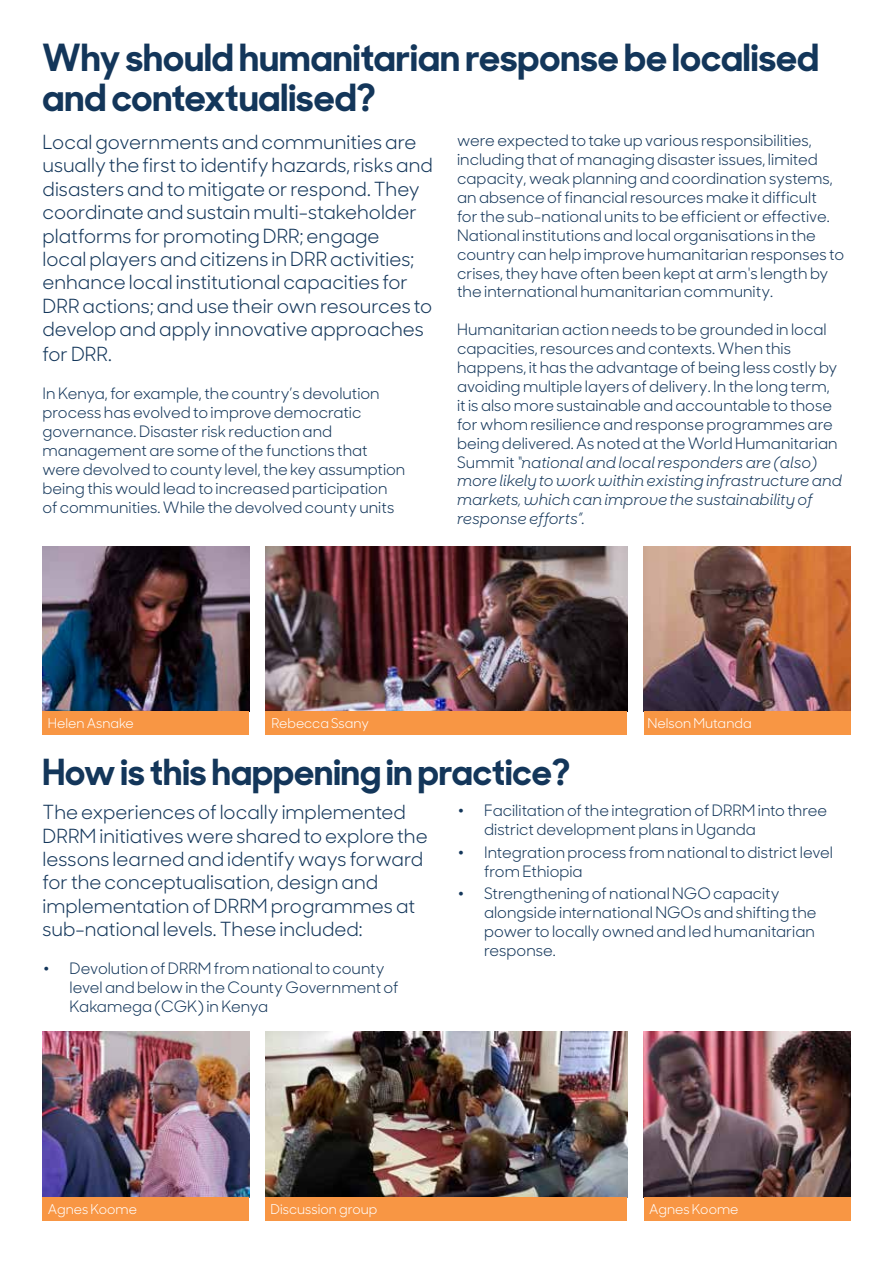
<style>
.page{position:relative;width:893px;height:1263px;background:#fff}
.page>*{position:absolute;margin:0;border:0;box-sizing:border-box;transform-origin:0 0}
.t1{font:700 37.5px/40.5px "Sharp Sans No 1";color:#13365a}
.t2{font:700 36px "Sharp Sans No 1";color:#13365a}
.t3{font:19.5px/23.4px "Sharp Sans No 1";color:#13365a}
.t4{font:15.75px/18.9px "Sharp Sans No 1";color:#13365a}
.t5{font:13.5px "Sharp Sans No 1";color:#fff}
.s1{font-style:italic}
.s2{font-family:"Gill Sans MT Std";font-weight:300}
</style>
<div class="page">
<img style="left:43px;top:546px;width:206px;height:165px">
<img style="left:266px;top:546px;width:361px;height:165px">
<img style="left:644px;top:546px;width:206px;height:165px">
<img style="left:43px;top:1032px;width:206px;height:165px">
<img style="left:266px;top:1032px;width:361px;height:165px">
<img style="left:644px;top:1032px;width:206px;height:165px">
<div style="left:43px;top:711px;width:206px;height:24px;background:#f89644"></div>
<div style="left:644px;top:711px;width:206px;height:24px;background:#f89644"></div>
<div style="left:266px;top:711px;width:361px;height:24px;background:#f89644"></div>
<div style="left:43px;top:1197px;width:206px;height:23px;background:#f89644"></div>
<div style="left:266px;top:1197px;width:361px;height:23px;background:#f89644"></div>
<div style="left:644px;top:1197px;width:206px;height:23px;background:#f89644"></div>
<h1 class="t1" style="left:43px;top:33px;width:778px">Why should humanitarian response be localised and contextualised?</h1>
<p class="t3" style="left:43px;top:129px;width:392px">Local governments and communities are usually the first to identify hazards, risks and disasters and to mitigate or respond. They coordinate and sustain multi-stakeholder platforms for promoting DRR; engage<br>local players and citizens in DRR activities; enhance local institutional capacities for DRR actions; and use their own resources to develop and apply innovative approaches</p>
<p class="t3" style="left:43px;top:341px;width:71px">for DRR.</p>
<p class="t4" style="left:43px;top:383px;width:364px">In Kenya, for example, the country’s devolution process has evolved to improve democratic governance. Disaster risk reduction and management are some of the functions that were devolved to county level, the key assumption being this would lead to increased participation of communities. While the devolved county units</p>
<p class="t4" style="left:457px;top:130px;width:388px">were expected to take up various responsibilities, including that of managing disaster issues, limited capacity, weak planning and coordination systems, an absence of financial resources make it difficult<br>for the sub-national units to be efficient or effective.<br>National institutions and local organisations in the country can help improve humanitarian responses to crises, they have often been kept at arm's length by the international humanitarian community.</p>
<p class="t4" style="left:457px;top:319px;width:387px">Humanitarian action needs to be grounded in local capacities, resources and contexts. When this happens, it has the advantage of being less costly by avoiding multiple layers of delivery. In the long term, it is also more sustainable and accountable to those for whom resilience and response programmes are being delivered. As noted at the World Humanitarian Summit <span class="s1">“national and local responders are (also) more likely to work within existing infrastructure and markets, which can improve the sustainability of response efforts”.</span></p>
<p class="t5" style="left:48px;top:713px;width:88px">Helen Asnake</p>
<p class="t5" style="left:271px;top:713px;width:99px">Rebecca Ssany</p>
<p class="t5" style="left:648px;top:713px;width:106px">Nelson Mutanda</p>
<h2 class="t2" style="left:43px;top:742px;width:529px">How is this happening in practice?</h2>
<p class="t3" style="left:43px;top:799px;width:387px">The experiences of locally implemented DRRM initiatives were shared to explore the lessons learned and identify ways forward for the conceptualisation, design and implementation of DRRM programmes at sub-national levels. These included:</p>
<p class="t4" style="left:70px;top:958px;width:330px;text-indent:-27px"><span class="s2">•</span> Devolution of DRRM from national to county level and below in the County Government of<br>Kakamega (CGK) in Kenya</p>
<p class="t4" style="left:484px;top:800px;width:345px;text-indent:-27px"><span class="s2">•</span> Facilitation of the integration of DRRM into three district development plans in Uganda</p>
<p class="t4" style="left:484px;top:841px;width:350px;text-indent:-27px"><span class="s2">•</span> Integration process from national to district level from Ethiopia</p>
<p class="t4" style="left:484px;top:883px;width:334px;text-indent:-27px"><span class="s2">•</span> Strengthening of national NGO capacity alongside international NGOs and shifting the power to locally owned and led humanitarian response.</p>
<p class="t5" style="left:48px;top:1198px;width:91px">Agnes Koome</p>
<p class="t5" style="left:270px;top:1198px;width:108px">Discussion group</p>
<p class="t5" style="left:649px;top:1198px;width:91px">Agnes Koome</p>
</div>
